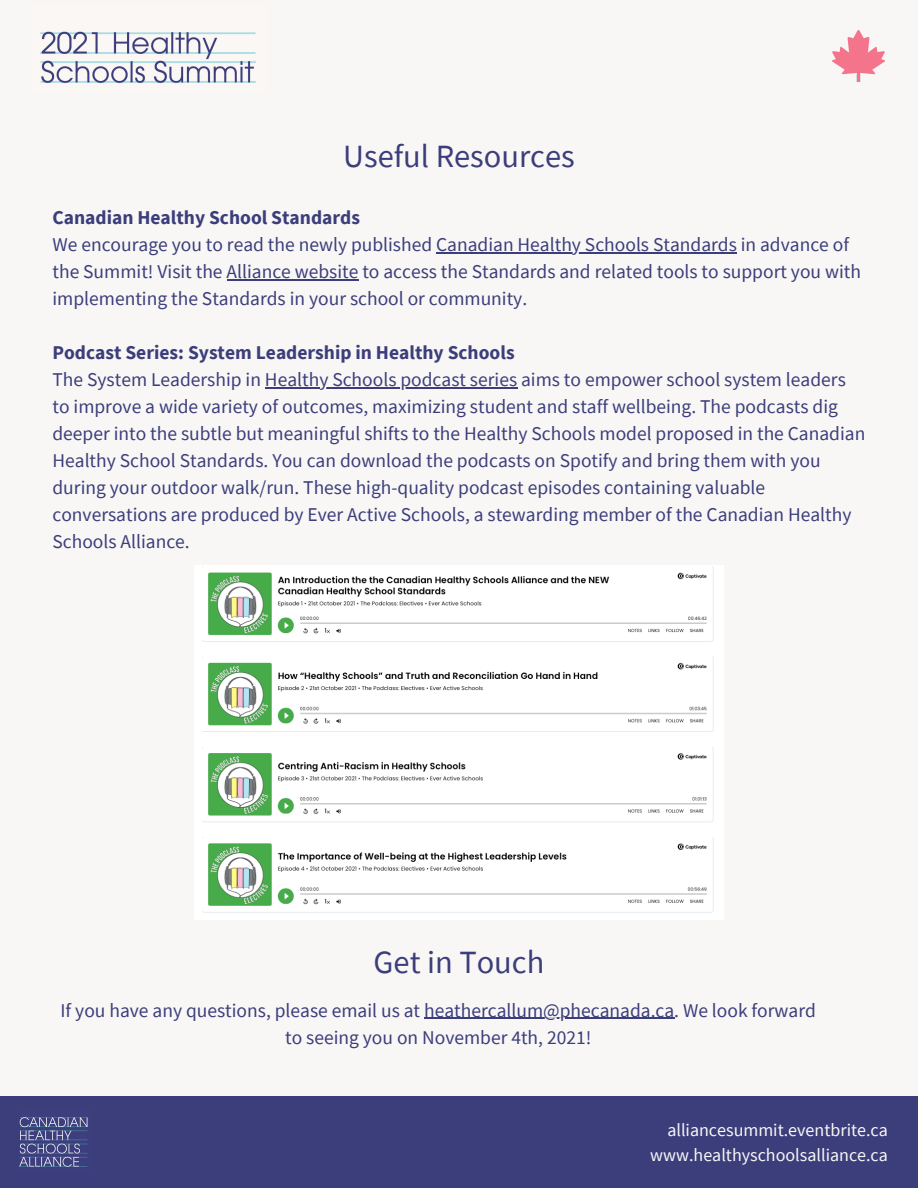
<style>
.page{position:relative;width:918px;height:1188px;background:#f8f7f6}
.page>*{position:absolute;margin:0;border:0;box-sizing:border-box;transform-origin:0 0}
.t1{font:32.4px "Source Sans Pro";color:#3c3e7b}
.t2{font:19.5px/27px "Source Sans Pro";color:#3c3e7b}
.t3{font:700 19.5px "Source Sans Pro";color:#3c3e7b}
.t4{font:18px "Source Sans Pro";color:#f8f7f6}
</style>
<div class="page">
<img style="left:40px;top:31px;width:216px;height:52px">
<div style="left:0;top:1096px;width:918px;height:92px;background:#3c3e7b"></div>
<img style="left:19px;top:1117px;width:69px;height:50px">
<img style="left:833px;top:31px;width:52px;height:51px">
<img style="left:202px;top:572px;width:511px;height:341px">
<hr style="left:436px;top:252px;width:301px;height:1px;background:#3c3e7b">
<hr style="left:227px;top:279px;width:131px;height:1px;background:#3c3e7b">
<hr style="left:265px;top:387px;width:252px;height:1px;background:#3c3e7b">
<hr style="left:424px;top:1018px;width:250px;height:1px;background:#3c3e7b">
<p class="t1" style="left:343px;top:135px;width:233px">Useful Resources</p>
<p class="t3" style="left:52px;top:205px;width:309px">Canadian Healthy School Standards</p>
<p class="t2" style="left:52px;top:231px;width:810px">We encourage you to read the newly published Canadian Healthy Schools Standards in advance of the Summit! Visit the Alliance website to access the Standards and related tools to support you with implementing the Standards in your school or community.</p>
<p class="t3" style="left:52px;top:340px;width:464px">Podcast Series: System Leadership in Healthy Schools</p>
<p class="t2" style="left:52px;top:366px;width:814px">The System Leadership in Healthy Schools podcast series aims to empower school system leaders to improve a wide variety of outcomes, maximizing student and staff wellbeing. The podcasts dig deeper into the subtle but meaningful shifts to the Healthy Schools model proposed in the Canadian Healthy School Standards. You can download the podcasts on Spotify and bring them with you during your outdoor walk/run. These high-quality podcast episodes containing valuable conversations are produced by Ever Active Schools, a stewarding member of the Canadian Healthy Schools Alliance.</p>
<p class="t1" style="left:374px;top:941px;width:172px">Get in Touch</p>
<p class="t2" style="left:61px;top:996px;width:757px;text-align:center">If you have any questions, please email us at heathercallum@phecanada.ca. We look forward to seeing you on November 4th, 2021!</p>
<p class="t4" style="left:667px;top:1118px;width:222px">alliancesummit.eventbrite.ca</p>
<p class="t4" style="left:650px;top:1143px;width:239px">www.healthyschoolsalliance.ca</p>
</div>
